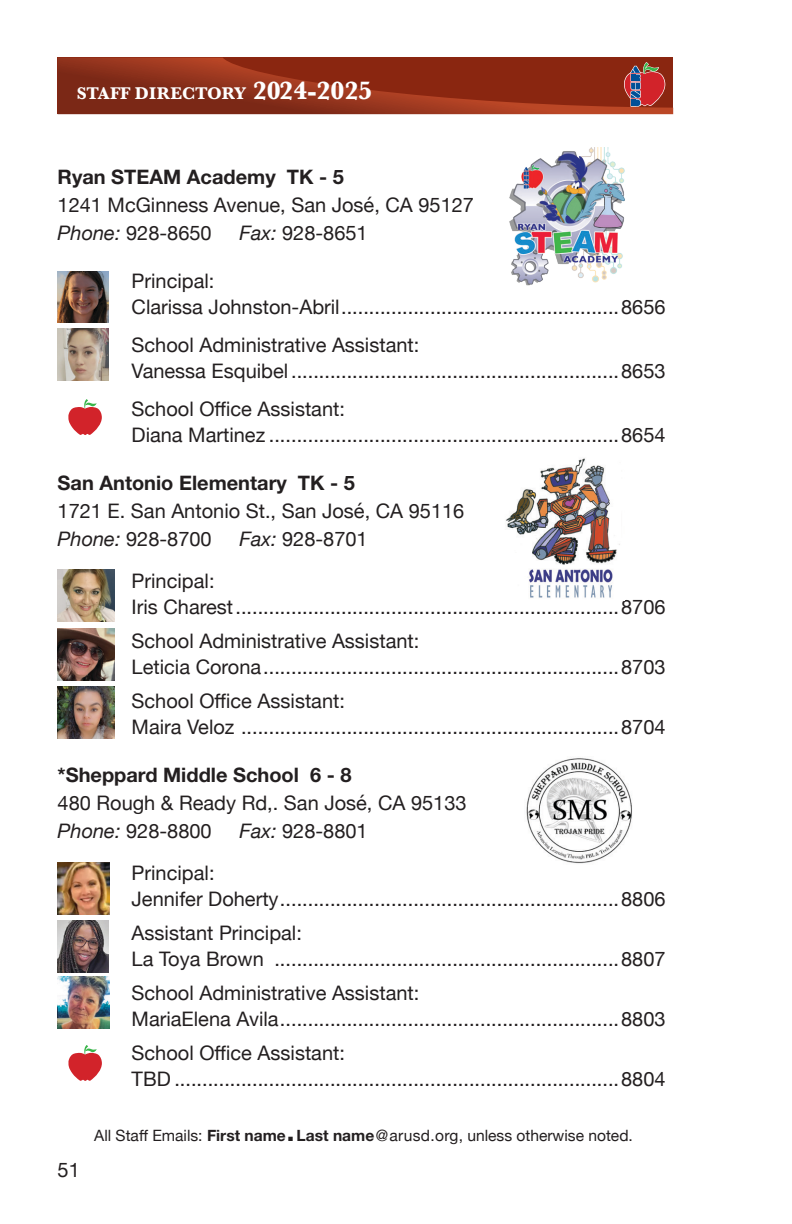
<style>
.page{position:relative;width:792px;height:1224px;background:#fff}
.page>*{position:absolute;margin:0;border:0;box-sizing:border-box;transform-origin:0 0}
.t1{font:20px "Helvetica Neue";color:#231f20}
.t2{font:700 20px "Helvetica Neue LT Std";color:#231f20}
.t3{font:700 17.6px "Baskerville";color:#fff}
.t4{font:15.6px "Helvetica Neue";color:#231f20}
.s1{font-size:26px}
.s2{font-style:italic}
.s3{font-family:"Helvetica Neue LT Std";font-weight:700}
.s4{font-family:"Helvetica Neue LT Std";font-weight:700;font-size:27.8px}
</style>
<div class="page">
<svg style="left:58px;top:58px;width:615px;height:56px;background:#8f2e19"></svg>
<svg style="left:68px;top:399px;width:34px;height:36px"></svg>
<img style="left:509px;top:147px;width:116px;height:139px">
<img style="left:58px;top:271px;width:51px;height:52px">
<img style="left:58px;top:569px;width:57px;height:52px">
<img style="left:506px;top:458px;width:114px;height:140px">
<img style="left:526px;top:758px;width:106px;height:106px">
<img style="left:58px;top:977px;width:51px;height:52px">
<img style="left:58px;top:863px;width:51px;height:52px">
<svg style="left:68px;top:1045px;width:34px;height:36px"></svg>
<img style="left:58px;top:628px;width:57px;height:52px">
<img style="left:58px;top:686px;width:57px;height:52px">
<img style="left:58px;top:329px;width:51px;height:52px">
<img style="left:58px;top:921px;width:51px;height:52px">
<p class="t3" style="left:77px;top:81px;width:297px">STAFF DIRECTORY <span class="s1">2024-2025</span></p>
<p class="t2" style="left:58px;top:164px;width:288px">Ryan STEAM Academy TK - 5</p>
<p class="t1" style="left:58px;top:190px;width:418px">1241 McGinness Avenue, San José, CA 95127</p>
<p class="t1" style="left:58px;top:218px;width:156px"><span class="s2">Phone:</span> 928-8650</p>
<p class="t1" style="left:240px;top:218px;width:130px"><span class="s2">Fax:</span> 928-8651</p>
<p class="t1" style="left:132px;top:266px;width:84px">Principal:</p>
<p class="t1" style="left:132px;top:292px;width:535px">Clarissa Johnston-Abril..................................................8656</p>
<p class="t1" style="left:132px;top:330px;width:289px">School Administrative Assistant:</p>
<p class="t1" style="left:132px;top:356px;width:535px">Vanessa Esquibel ...........................................................8653</p>
<p class="t1" style="left:132px;top:394px;width:215px">School Office Assistant:</p>
<p class="t1" style="left:132px;top:420px;width:535px">Diana Martinez ...............................................................8654</p>
<p class="t2" style="left:58px;top:470px;width:299px">San Antonio Elementary TK - 5</p>
<p class="t1" style="left:58px;top:496px;width:408px">1721 E. San Antonio St., San José, CA 95116</p>
<p class="t1" style="left:58px;top:524px;width:156px"><span class="s2">Phone:</span> 928-8700</p>
<p class="t1" style="left:240px;top:524px;width:130px"><span class="s2">Fax:</span> 928-8701</p>
<p class="t1" style="left:132px;top:566px;width:84px">Principal:</p>
<p class="t1" style="left:132px;top:592px;width:535px">Iris Charest.....................................................................8706</p>
<p class="t1" style="left:132px;top:626px;width:289px">School Administrative Assistant:</p>
<p class="t1" style="left:132px;top:652px;width:535px">Leticia Corona................................................................8703</p>
<p class="t1" style="left:132px;top:686px;width:215px">School Office Assistant:</p>
<p class="t1" style="left:132px;top:712px;width:535px">Maira Veloz ....................................................................8704</p>
<p class="t2" style="left:58px;top:762px;width:296px">*Sheppard Middle School 6 - 8</p>
<p class="t1" style="left:58px;top:788px;width:411px">480 Rough &amp; Ready Rd,. San José, CA 95133</p>
<p class="t1" style="left:58px;top:816px;width:156px"><span class="s2">Phone:</span> 928-8800</p>
<p class="t1" style="left:240px;top:816px;width:130px"><span class="s2">Fax:</span> 928-8801</p>
<p class="t1" style="left:132px;top:858px;width:84px">Principal:</p>
<p class="t1" style="left:132px;top:884px;width:535px">Jennifer Doherty.............................................................8806</p>
<p class="t1" style="left:132px;top:918px;width:172px">Assistant Principal:</p>
<p class="t1" style="left:132px;top:944px;width:535px">La Toya Brown ..............................................................8807</p>
<p class="t1" style="left:132px;top:978px;width:289px">School Administrative Assistant:</p>
<p class="t1" style="left:132px;top:1004px;width:535px">MariaElena Avila.............................................................8803</p>
<p class="t1" style="left:132px;top:1038px;width:215px">School Office Assistant:</p>
<p class="t1" style="left:132px;top:1064px;width:535px">TBD ................................................................................8804</p>
<p class="t1" style="left:58px;top:1155px;width:24px">51</p>
<p class="t4" style="left:94px;top:1124px;width:540px">All Staff Emails: <span class="s3">First name</span><span class="s4">.</span><span class="s3">Last name</span>@arusd.org, unless otherwise noted.</p>
</div>
